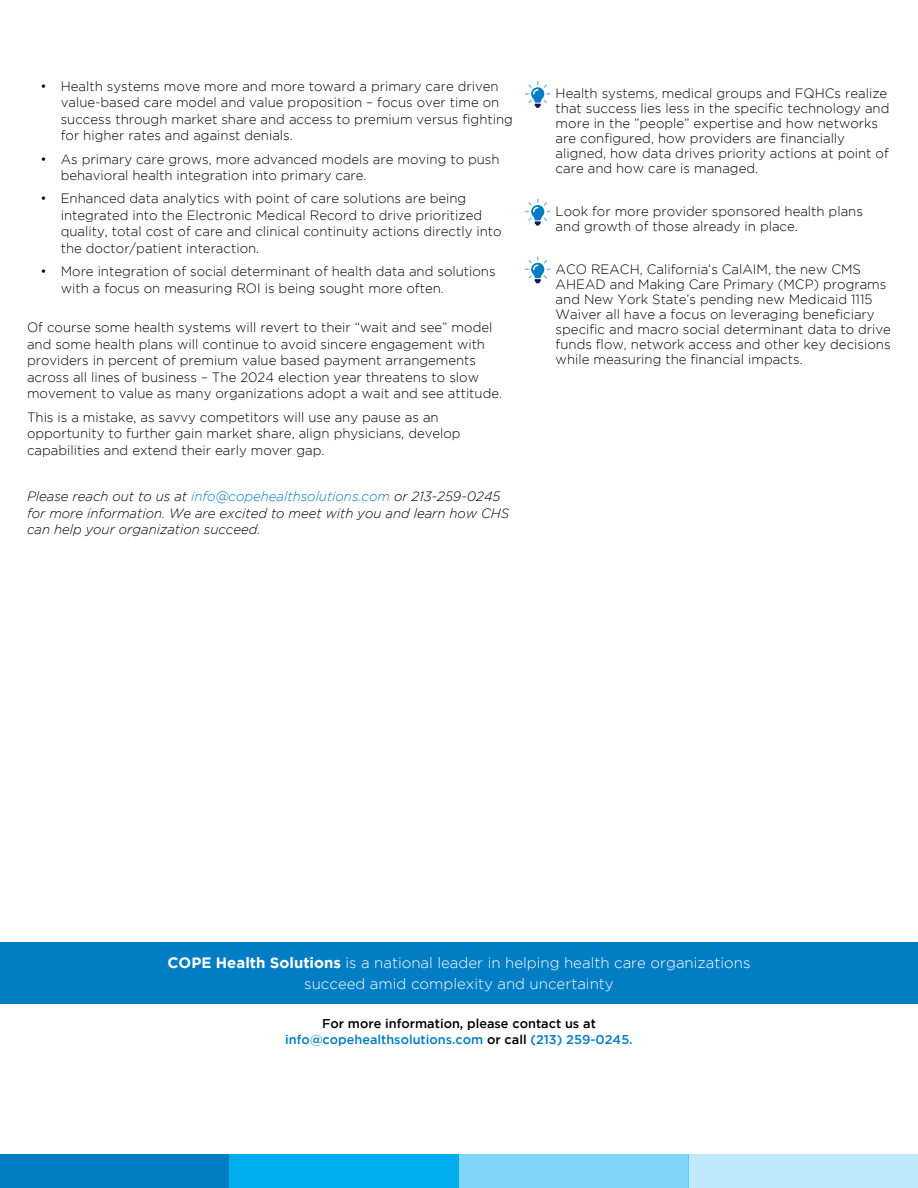
<style>
.page{position:relative;width:918px;height:1188px;background:#fff}
.page>*{position:absolute;margin:0;border:0;box-sizing:border-box;transform-origin:0 0}
.t1{font:300 15px/21px "Gotham";color:#fff;text-align:center}
.t2{font:300 13.5px/16.5px "Gotham";color:#000}
.t3{font:italic 300 13.5px/16.5px "Gotham";color:#000}
.t4{font:500 12.75px/16.5px "Gotham";color:#000;text-align:center}
.s1{color:#007dc3}
.s2{font-weight:700}
</style>
<div class="page">
<div style="left:0;top:1154px;width:230px;height:34px;background:#007dc3"></div>
<div style="left:459px;top:1154px;width:229px;height:34px;background:#80d6f7"></div>
<div style="left:230px;top:1154px;width:229px;height:34px;background:#00aeef"></div>
<div style="left:688px;top:1154px;width:230px;height:34px;background:#c0eafb"></div>
<div style="left:0;top:942px;width:918px;height:61px;background:#007dc3"></div>
<svg style="left:525px;top:81px;width:26px;height:27px"></svg>
<svg style="left:525px;top:199px;width:26px;height:27px"></svg>
<svg style="left:525px;top:256px;width:26px;height:27px"></svg>
<p class="t2" style="left:61px;top:78px;width:454px;text-indent:-20px">• Health systems move more and more toward a primary care driven value-based care model and value proposition – focus over time on success through market share and access to premium versus fighting for higher rates and against denials.</p>
<p class="t2" style="left:61px;top:150px;width:440px;text-indent:-20px">• As primary care grows, more advanced models are moving to push behavioral health integration into primary care.</p>
<p class="t2" style="left:61px;top:190px;width:442px;text-indent:-20px">• Enhanced data analytics with point of care solutions are being integrated into the Electronic Medical Record to drive prioritized quality, total cost of care and clinical continuity actions directly into the doctor/patient interaction.</p>
<p class="t2" style="left:61px;top:263px;width:436px;text-indent:-20px">• More integration of social determinant of health data and solutions with a focus on measuring ROI is being sought more often.</p>
<p class="t2" style="left:27px;top:319px;width:477px">Of course some health systems will revert to their “wait and see” model and some health plans will continue to avoid sincere engagement with providers in percent of premium value based payment arrangements across all lines of business – The 2024 election year threatens to slow movement to value as many organizations adopt a wait and see attitude.</p>
<p class="t2" style="left:27px;top:408px;width:435px">This is a mistake, as savvy competitors will use any pause as an opportunity to further gain market share, align physicians, develop capabilities and extend their early mover gap.</p>
<p class="t3" style="left:27px;top:488px;width:484px">Please reach out to us at <span class="s1">info@copehealthsolutions.com</span> or 213-259-0245 for more information. We are excited to meet with you and learn how CHS can help your organization succeed.</p>
<p class="t2" style="left:556px;top:85px;width:335px;line-height:15px">Health systems, medical groups and FQHCs realize that success lies less in the specific technology and more in the ”people” expertise and how networks are configured, how providers are financially aligned, how data drives priority actions at point of care and how care is managed.</p>
<p class="t2" style="left:556px;top:204px;width:309px;line-height:15px">Look for more provider sponsored health plans and growth of those already in place.</p>
<p class="t2" style="left:556px;top:262px;width:337px;line-height:15px">ACO REACH, California’s CalAIM, the new CMS AHEAD and Making Care Primary (MCP) programs and New York State’s pending new Medicaid 1115<br>Waiver all have a focus on leveraging beneficiary specific and macro social determinant data to drive funds flow, network access and other key decisions while measuring the financial impacts.</p>
<p class="t1" style="left:168px;top:952px;width:584px"><span class="s2">COPE Health Solutions</span> is a national leader in helping health care organizations succeed amid complexity and uncertainty</p>
<p class="t4" style="left:285px;top:1015px;width:349px">For more information, please contact us at <span class="s1">info@copehealthsolutions.com</span> or call <span class="s1">(213) 259-0245.</span></p>
</div>
